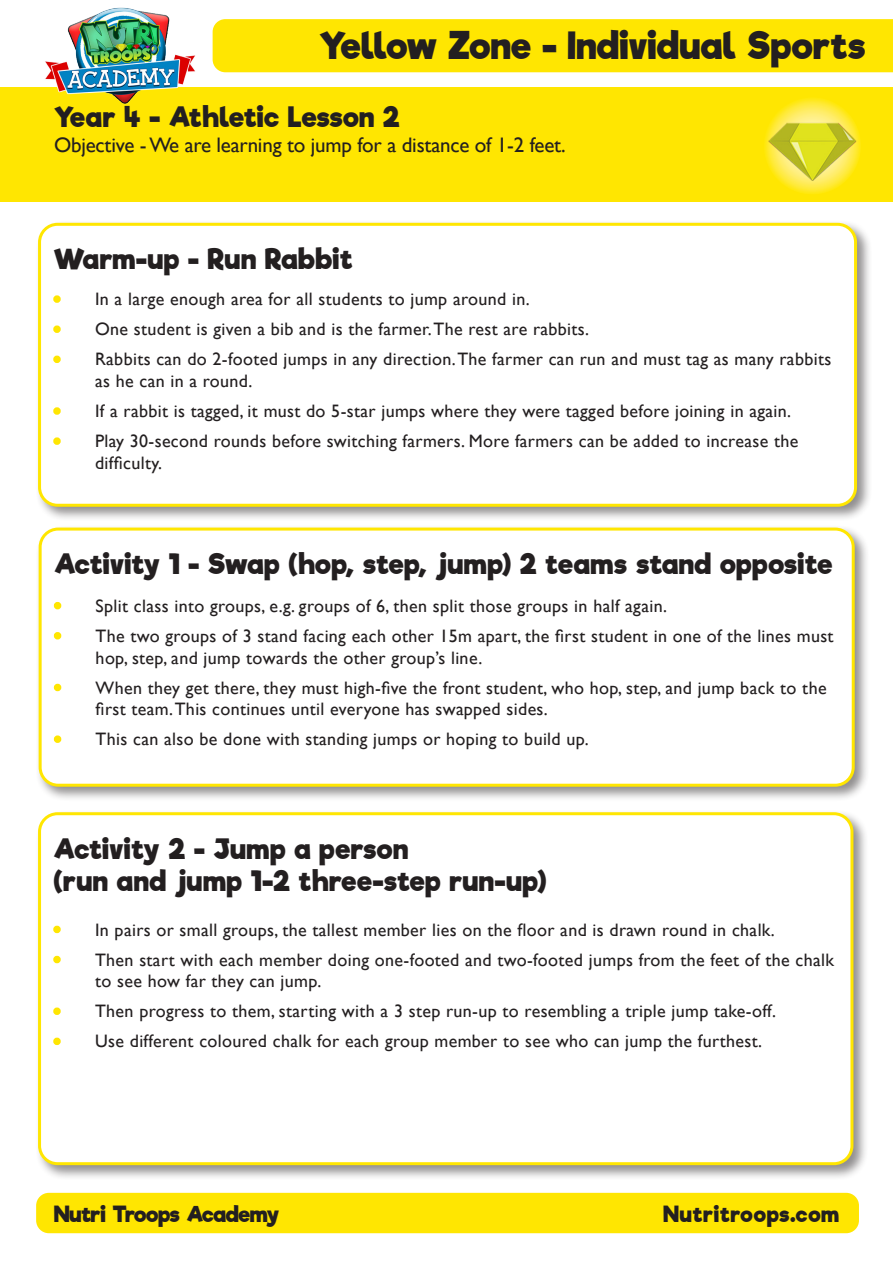
<style>
.page{position:relative;width:893px;height:1263px;background:#fff}
.page>*{position:absolute;margin:0;border:0;box-sizing:border-box;transform-origin:0 0}
.t1{font:700 36px "Riffic Free";letter-spacing:.015em;color:#231f20}
.t2{font:700 27px/32.4px "Riffic Free";letter-spacing:.025em;color:#231f20}
.t3{font:21px "Gill Sans";letter-spacing:-.01em;color:#231f20}
.t4{font:700 21px "Riffic Free";letter-spacing:.005em;color:#231f20}
.t5{font:700 21px "Riffic Free";letter-spacing:.045em;color:#231f20}
.t6{font:18px/21.6px "Gill Sans";letter-spacing:.02em;color:#231f20}
.s1{color:#ffe601}
</style>
<div class="page">
<div style="left:0;top:87px;width:893px;height:115px;background:#ffe601"></div>
<div style="left:36px;top:1193px;width:823px;height:40px;background:#ffe601;border-radius:13px"></div>
<div style="left:36px;top:525px;width:834px;height:277px;background:#231f20;opacity:.5"></div>
<div style="left:40px;top:529px;width:813px;height:256px;background:#fff;border-radius:18px"></div>
<div style="left:39px;top:528px;width:816px;height:259px;border:3px solid #ffe601;border-radius:18px"></div>
<div style="left:35px;top:220px;width:837px;height:302px;background:#231f20;opacity:.5"></div>
<div style="left:40px;top:224px;width:815px;height:281px;background:#fff;border-radius:18px"></div>
<div style="left:38px;top:223px;width:819px;height:284px;border:3px solid #ffe601;border-radius:18px"></div>
<div style="left:35px;top:809px;width:833px;height:371px;background:#231f20;opacity:.5"></div>
<div style="left:40px;top:814px;width:812px;height:350px;background:#fff;border-radius:18px"></div>
<div style="left:38px;top:812px;width:815px;height:353px;border:3px solid #ffe601;border-radius:18px"></div>
<img style="left:763px;top:97px;width:98px;height:98px;border-radius:49px">
<img style="left:45px;top:7px;width:848px;height:121px">
<p class="t1" style="left:320px;top:24px;width:547px">Yellow Zone - Individual Sports</p>
<p class="t2" style="left:54px;top:101px;width:347px">Year 4 - Athletic Lesson 2</p>
<p class="t3" style="left:54px;top:133px;width:513px">Objective -We are learning to jump for a distance of 1-2 feet.</p>
<p class="t2" style="left:54px;top:243px;width:300px">Warm-up - Run Rabbit</p>
<p class="t6" style="left:54px;top:288px;width:477px"><span class="s1">•</span> In a large enough area for all students to jump around in.</p>
<p class="t6" style="left:54px;top:318px;width:537px"><span class="s1">•</span> One student is given a bib and is the farmer.The rest are rabbits.</p>
<p class="t6" style="left:95px;top:348px;width:738px;text-indent:-41px"><span class="s1">•</span> Rabbits can do 2-footed jumps in any direction.The farmer can run and must tag as many rabbits as he can in a round.</p>
<p class="t6" style="left:54px;top:400px;width:739px"><span class="s1">•</span> If a rabbit is tagged, it must do 5-star jumps where they were tagged before joining in again.</p>
<p class="t6" style="left:95px;top:430px;width:705px;text-indent:-41px"><span class="s1">•</span> Play 30-second rounds before switching farmers. More farmers can be added to increase the difficulty.</p>
<p class="t2" style="left:54px;top:548px;width:779px">Activity 1 - Swap (hop, step, jump) 2 teams stand opposite</p>
<p class="t6" style="left:54px;top:595px;width:614px"><span class="s1">•</span> Split class into groups, e.g. groups of 6, then split those groups in half again.</p>
<p class="t6" style="left:96px;top:625px;width:739px;text-indent:-41px"><span class="s1">•</span> The two groups of 3 stand facing each other 15m apart, the first student in one of the lines must hop, step, and jump towards the other group’s line.</p>
<p class="t6" style="left:96px;top:676px;width:732px;text-indent:-41px"><span class="s1">•</span> When they get there, they must high-five the front student, who hop, step, and jump back to the first team.This continues until everyone has swapped sides.</p>
<p class="t6" style="left:54px;top:728px;width:536px"><span class="s1">•</span> This can also be done with standing jumps or hoping to build up.</p>
<p class="t2" style="left:54px;top:833px;width:494px">Activity 2 - Jump a person<br>(run and jump 1-2 three-step run-up)</p>
<p class="t6" style="left:54px;top:918px;width:723px"><span class="s1">•</span> In pairs or small groups, the tallest member lies on the floor and is drawn round in chalk.</p>
<p class="t6" style="left:95px;top:948px;width:741px;text-indent:-41px"><span class="s1">•</span> Then start with each member doing one-footed and two-footed jumps from the feet of the chalk to see how far they can jump.</p>
<p class="t6" style="left:54px;top:1000px;width:724px"><span class="s1">•</span> Then progress to them, starting with a 3 step run-up to resembling a triple jump take-off.</p>
<p class="t6" style="left:54px;top:1030px;width:710px"><span class="s1">•</span> Use different coloured chalk for each group member to see who can jump the furthest.</p>
<p class="t4" style="left:54px;top:1201px;width:227px">Nutri Troops Academy</p>
<p class="t5" style="left:663px;top:1201px;width:177px">Nutritroops.com</p>
</div>
